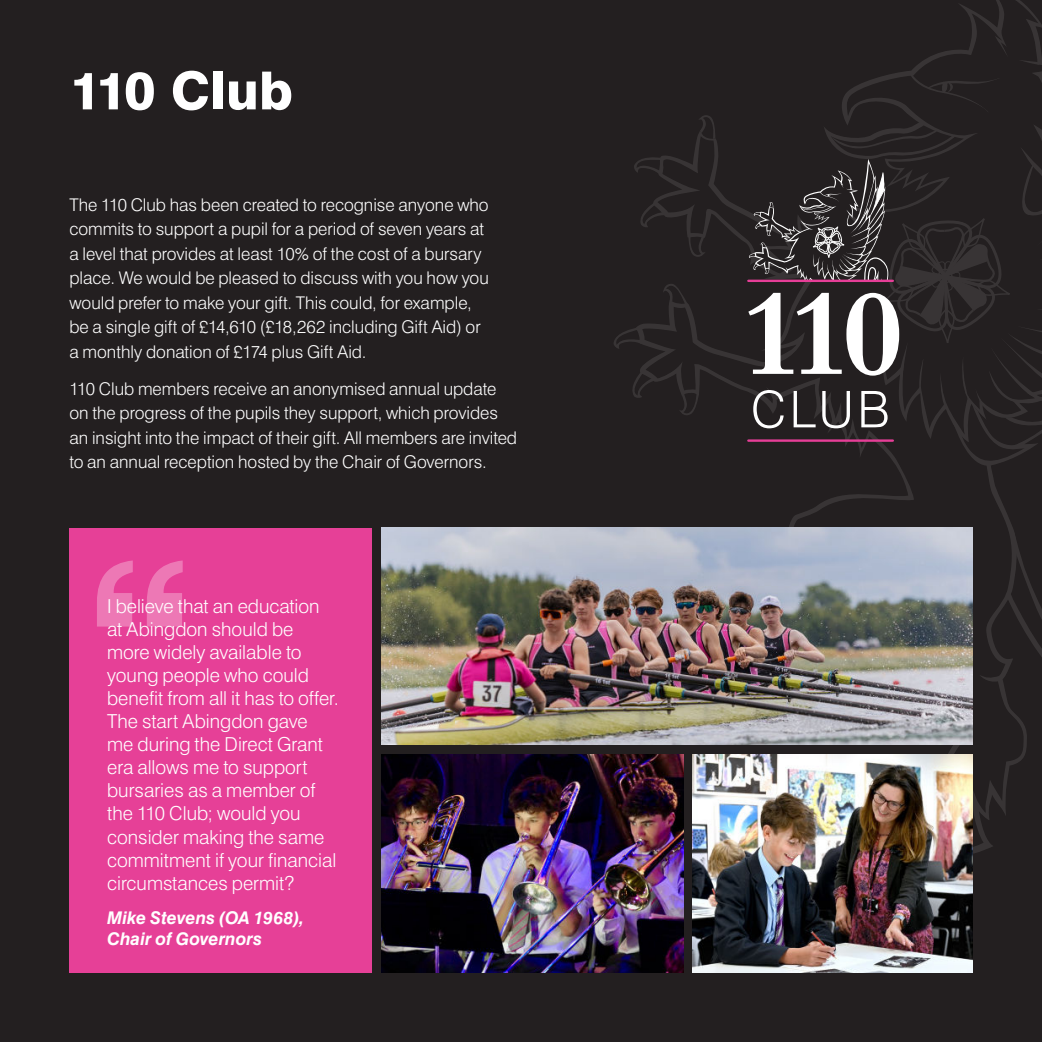
<style>
.page{position:relative;width:1042px;height:1042px;background:#231f20}
.page>*{position:absolute;margin:0;border:0;box-sizing:border-box;transform-origin:0 0}
.t1{font:700 127.23px "Bembo";color:#fff}
.t2{font:800 52.5px "Swiss 721 BT";color:#fff}
.t3{font:300 50.57px "Swiss 721 BT";color:#fff}
.t4{font:300 19.25px/23.1px "Swiss 721 BT";color:#fff}
.t5{font:300 17.5px/24.5px "Swiss 721 BT";color:#fff}
.t6{font:italic 700 17.5px/21px "Swiss 721 BT";color:#fff}
</style>
<div class="page">
<svg style="left:714px;top:708px;width:313px;height:166px"></svg>
<div style="left:69px;top:527px;width:302px;height:445px;background:#e64097"></div>
<img style="left:381px;top:527px;width:591px;height:217px">
<img style="left:693px;top:754px;width:279px;height:218px">
<img style="left:381px;top:754px;width:302px;height:218px">
<svg style="left:97px;top:560px;width:86px;height:66px"></svg>
<svg style="left:613px;top:0;width:429px;height:708px"></svg>
<hr style="left:748px;top:280px;width:145px;height:2px;background:#e63e97">
<hr style="left:748px;top:439px;width:145px;height:3px;background:#e63e97">
<h2 class="t2" style="left:69px;top:71px;width:225px">110 Club</h2>
<p class="t5" style="left:69px;top:194px;width:421px">The 110 Club has been created to recognise anyone who commits to support a pupil for a period of seven years at a level that provides at least 10% of the cost of a bursary place. We would be pleased to discuss with you how you would prefer to make your gift. This could, for example, be a single gift of £14,610 (£18,262 including Gift Aid) or a monthly donation of £174 plus Gift Aid.</p>
<p class="t5" style="left:69px;top:378px;width:449px">110 Club members receive an anonymised annual update on the progress of the pupils they support, which provides an insight into the impact of their gift. All members are invited to an annual reception hosted by the Chair of Governors.</p>
<p class="t4" style="left:107px;top:596px;width:233px">I believe that an education at Abingdon should be more widely available to young people who could benefit from all it has to offer.<br>The start Abingdon gave me during the Direct Grant era allows me to support bursaries as a member of the 110 Club; would you consider making the same commitment if your financial circumstances permit?</p>
<p class="t6" style="left:107px;top:909px;width:199px">Mike Stevens (OA 1968),<br>Chair of Governors</p>
<h1 class="t1" style="left:739px;top:255px;width:167px">110</h1>
<h3 class="t3" style="left:751px;top:380px;width:140px">CLUB</h3>
</div>
